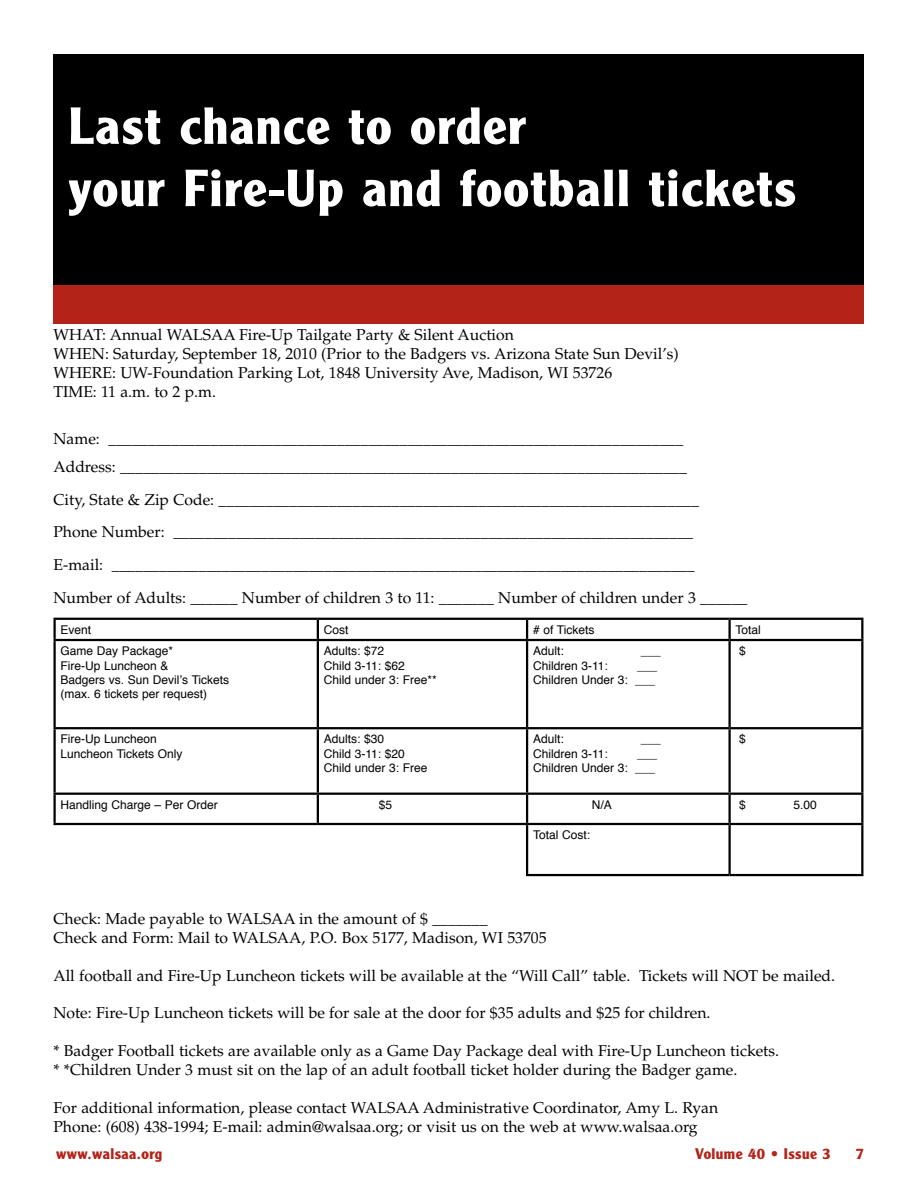
<style>
.page{position:relative;width:918px;height:1188px;background:#fff}
.page>*{position:absolute;margin:0;border:0;box-sizing:border-box;transform-origin:0 0}
.t1{font:700 51px/62.2px "Clearface Gothic LT Std";letter-spacing:.03em;color:#fff}
.t2{font:15.75px/18.9px "Palatino LT Std";color:#000}
.t3{font:700 15px "Clearface Gothic LT Std";letter-spacing:.03em;color:#b32317}
.t4{font:12px/14.4px "Helvetica";color:#000}
</style>
<div class="page">
<hr style="left:53px;top:618px;width:265px;height:2px;background:#000">
<hr style="left:53px;top:620px;width:3px;height:19px;background:#000">
<hr style="left:318px;top:618px;width:209px;height:2px;background:#000">
<svg style="left:317px;top:620px;width:2px;height:19px"></svg>
<hr style="left:527px;top:618px;width:203px;height:2px;background:#000">
<svg style="left:526px;top:620px;width:2px;height:19px"></svg>
<hr style="left:730px;top:618px;width:133px;height:2px;background:#000">
<hr style="left:728px;top:620px;width:3px;height:19px;background:#000">
<svg style="left:861px;top:620px;width:2px;height:19px"></svg>
<hr style="left:53px;top:639px;width:265px;height:2px;background:#000">
<hr style="left:53px;top:641px;width:3px;height:86px;background:#000">
<hr style="left:318px;top:639px;width:209px;height:2px;background:#000">
<hr style="left:317px;top:641px;width:2px;height:86px;background:#000">
<hr style="left:527px;top:639px;width:203px;height:2px;background:#000">
<hr style="left:526px;top:641px;width:2px;height:86px;background:#000">
<hr style="left:730px;top:639px;width:133px;height:2px;background:#000">
<hr style="left:728px;top:641px;width:3px;height:86px;background:#000">
<hr style="left:861px;top:641px;width:2px;height:86px;background:#000">
<hr style="left:53px;top:727px;width:265px;height:2px;background:#000">
<hr style="left:53px;top:729px;width:3px;height:64px;background:#000">
<hr style="left:318px;top:727px;width:209px;height:2px;background:#000">
<hr style="left:317px;top:729px;width:2px;height:64px;background:#000">
<hr style="left:527px;top:727px;width:203px;height:2px;background:#000">
<hr style="left:526px;top:729px;width:2px;height:64px;background:#000">
<hr style="left:730px;top:727px;width:133px;height:2px;background:#000">
<hr style="left:728px;top:729px;width:3px;height:64px;background:#000">
<hr style="left:861px;top:729px;width:2px;height:64px;background:#000">
<hr style="left:53px;top:793px;width:265px;height:2px;background:#000">
<hr style="left:53px;top:795px;width:3px;height:28px;background:#000">
<hr style="left:318px;top:793px;width:209px;height:2px;background:#000">
<hr style="left:317px;top:795px;width:2px;height:28px;background:#000">
<hr style="left:527px;top:793px;width:203px;height:2px;background:#000">
<hr style="left:526px;top:795px;width:2px;height:28px;background:#000">
<hr style="left:730px;top:793px;width:133px;height:2px;background:#000">
<hr style="left:728px;top:795px;width:3px;height:28px;background:#000">
<hr style="left:861px;top:795px;width:2px;height:28px;background:#000">
<hr style="left:53px;top:823px;width:265px;height:2px;background:#000">
<hr style="left:318px;top:823px;width:209px;height:2px;background:#000">
<hr style="left:527px;top:823px;width:203px;height:2px;background:#000">
<hr style="left:526px;top:825px;width:2px;height:49px;background:#000">
<hr style="left:730px;top:823px;width:133px;height:2px;background:#000">
<hr style="left:728px;top:825px;width:3px;height:49px;background:#000">
<hr style="left:861px;top:825px;width:2px;height:49px;background:#000">
<hr style="left:526px;top:874px;width:204px;height:2px;background:#000">
<hr style="left:730px;top:874px;width:133px;height:2px;background:#000">
<div style="left:54px;top:54px;width:810px;height:270px;background:#000"></div>
<div style="left:54px;top:286px;width:810px;height:38px;background:#b32317"></div>
<h1 class="t1" style="left:68px;top:95px;width:729px">Last chance to order<br>your Fire-Up and football tickets</h1>
<p class="t2" style="left:53px;top:326px;width:627px">WHAT: Annual WALSAA Fire-Up Tailgate Party &amp; Silent Auction<br>WHEN: Saturday, September 18, 2010 (Prior to the Badgers vs. Arizona State Sun Devil’s)<br>WHERE: UW-Foundation Parking Lot, 1848 University Ave, Madison, WI 53726<br>TIME: 11 a.m. to 2 p.m.</p>
<p class="t2" style="left:53px;top:425px;width:635px;line-height:28.2px">Name: _________________________________________________________________________<br>Address: ________________________________________________________________________</p>
<p class="t2" style="left:53px;top:483px;width:696px;line-height:32.5px">City, State &amp; Zip Code: _____________________________________________________________<br>Phone Number: __________________________________________________________________<br>E-mail: __________________________________________________________________________ Number of Adults: ______ Number of children 3 to 11: _______ Number of children under 3 ______</p>
<p class="t4" style="left:61px;top:622px;width:32px">Event</p>
<p class="t4" style="left:324px;top:622px;width:26px">Cost</p>
<p class="t4" style="left:533px;top:622px;width:63px"># of Tickets</p>
<p class="t4" style="left:736px;top:622px;width:27px">Total</p>
<p class="t4" style="left:61px;top:643px;width:170px">Game Day Package*<br>Fire-Up Luncheon &amp;<br>Badgers vs. Sun Devil’s Tickets (max. 6 tickets per request)</p>
<p class="t4" style="left:324px;top:643px;width:115px">Adults: $72<br>Child 3-11: $62<br>Child under 3: Free**</p>
<p class="t4" style="left:533px;top:643px;width:32px">Adult:</p>
<p class="t4" style="left:739px;top:643px;width:8px">$</p>
<p class="t4" style="left:641px;top:643px;width:22px">___</p>
<p class="t4" style="left:533px;top:658px;width:76px">Children 3-11:</p>
<p class="t4" style="left:533px;top:658px;width:126px;text-align:right">___<br>Children Under 3: ___</p>
<p class="t4" style="left:61px;top:732px;width:124px">Fire-Up Luncheon<br>Luncheon Tickets Only</p>
<p class="t4" style="left:324px;top:732px;width:105px">Adults: $30<br>Child 3-11: $20<br>Child under 3: Free</p>
<p class="t4" style="left:533px;top:732px;width:32px">Adult:</p>
<p class="t4" style="left:641px;top:732px;width:22px">___</p>
<p class="t4" style="left:533px;top:746px;width:76px">Children 3-11:</p>
<p class="t4" style="left:533px;top:746px;width:126px;text-align:right">___<br>Children Under 3: ___</p>
<p class="t4" style="left:739px;top:732px;width:8px">$</p>
<p class="t4" style="left:61px;top:797px;width:159px">Handling Charge – Per Order</p>
<p class="t4" style="left:379px;top:797px;width:15px">$5</p>
<p class="t4" style="left:592px;top:797px;width:22px">N/A</p>
<p class="t4" style="left:739px;top:797px;width:8px">$</p>
<p class="t4" style="left:794px;top:797px;width:25px">5.00</p>
<p class="t4" style="left:533px;top:827px;width:59px">Total Cost:</p>
<p class="t2" style="left:53px;top:909px;width:495px">Check: Made payable to WALSAA in the amount of $ _______<br>Check and Form: Mail to WALSAA, P.O. Box 5177, Madison, WI 53705</p>
<p class="t2" style="left:53px;top:966px;width:783px">All football and Fire-Up Luncheon tickets will be available at the “Will Call” table. Tickets will NOT be mailed.</p>
<p class="t2" style="left:53px;top:1004px;width:659px">Note: Fire-Up Luncheon tickets will be for sale at the door for $35 adults and $25 for children.</p>
<p class="t2" style="left:53px;top:1042px;width:727px">* Badger Football tickets are available only as a Game Day Package deal with Fire-Up Luncheon tickets. * *Children Under 3 must sit on the lap of an adult football ticket holder during the Badger game.</p>
<p class="t2" style="left:53px;top:1098px;width:666px">For additional information, please contact WALSAA Administrative Coordinator, Amy L. Ryan<br>Phone: (608) 438-1994; E-mail: admin@walsaa.org; or visit us on the web at www.walsaa.org</p>
<p class="t3" style="left:56px;top:1145px;width:108px">www.walsaa.org</p>
<p class="t3" style="left:695px;top:1145px;width:137px">Volume 40 • Issue 3</p>
<p class="t3" style="left:856px;top:1145px;width:10px">7</p>
</div>
